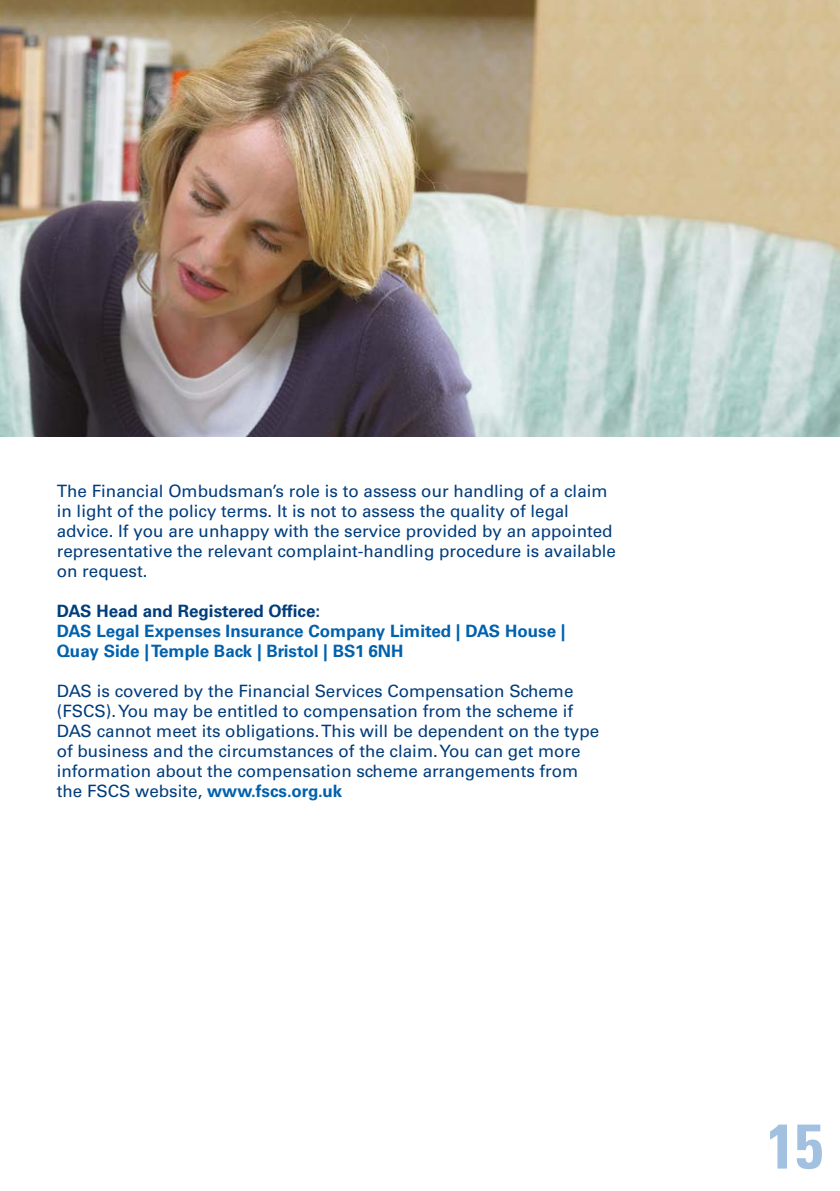
<style>
.page{position:relative;width:840px;height:1191px;background:#fff}
.page>*{position:absolute;margin:0;border:0;box-sizing:border-box;transform-origin:0 0}
.t1{font:700 condensed 63px "Univers LT Std";color:#a2c0df}
.t2{font:17px/20px "Univers LT Std";color:#003d7c}
.t3{font:700 17px/20px "Univers LT Std";color:#0061ad}
.t4{font:700 17px "Univers LT Std";color:#003d7c}
.s1{font-weight:700;color:#0061ad}
</style>
<div class="page">
<img style="left:0;top:0;width:839px;height:437px">
<p class="t2" style="left:57px;top:481px;width:560px">The Financial Ombudsman’s role is to assess our handling of a claim in light of the policy terms. It is not to assess the quality of legal advice. If you are unhappy with the service provided by an appointed representative the relevant complaint-handling procedure is available on request.</p>
<p class="t4" style="left:57px;top:601px;width:265px">DAS Head and Registered Office:</p>
<p class="t3" style="left:57px;top:621px;width:510px">DAS Legal Expenses Insurance Company Limited | DAS House |<br>Quay Side | Temple Back | Bristol | BS1 6NH</p>
<p class="t2" style="left:57px;top:681px;width:543px">DAS is covered by the Financial Services Compensation Scheme (FSCS). You may be entitled to compensation from the scheme if DAS cannot meet its obligations. This will be dependent on the type of business and the circumstances of the claim. You can get more information about the compensation scheme arrangements from the FSCS website, <span class="s1">www.fscs.org.uk</span></p>
<h1 class="t1" style="left:766px;top:1107px;width:57px">15</h1>
</div>
